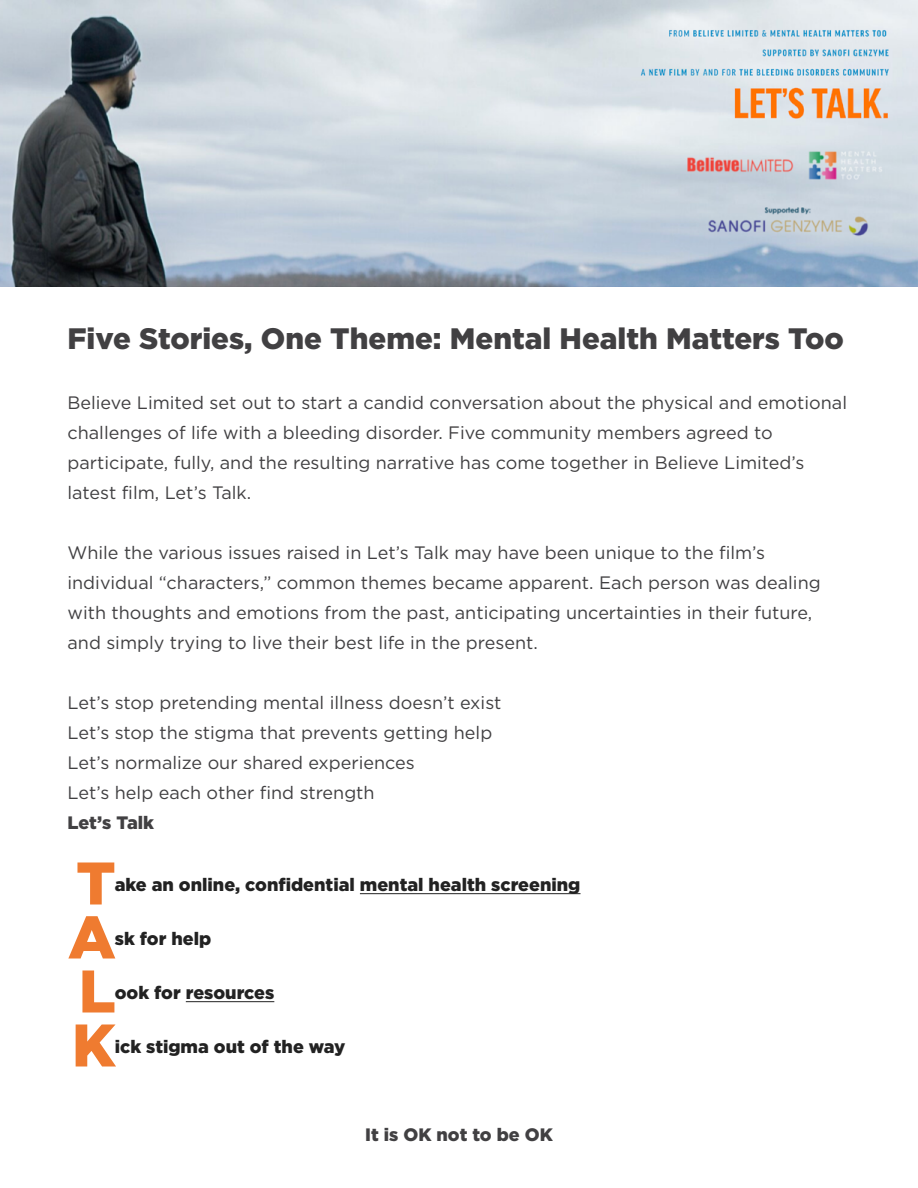
<style>
.page{position:relative;width:918px;height:1188px;background:#fff}
.page>*{position:absolute;margin:0;border:0;box-sizing:border-box;transform-origin:0 0}
.t1{font:900 60px/54px "Gotham HTF";color:#ef7b30;text-align:justify}
.t2{font:900 29.55px "Gotham HTF";color:#414042}
.t3{font:18px/30px "Gotham HTF";color:#414042}
.t4{font:900 18px "Gotham HTF";color:#222}
.t5{font:900 18px "Gotham HTF";color:#414042}
</style>
<div class="page">
<hr style="left:360px;top:893px;width:221px;height:1px;background:#222">
<hr style="left:186px;top:1001px;width:88px;height:1px;background:#222">
<img style="left:0;top:0;width:918px;height:286px">
<h2 class="t2" style="left:68px;top:321px;width:778px">Five Stories, One Theme: Mental Health Matters Too</h2>
<p class="t3" style="left:68px;top:387px;width:781px">Believe Limited set out to start a candid conversation about the physical and emotional challenges of life with a bleeding disorder. Five community members agreed to participate, fully, and the resulting narrative has come together in Believe Limited’s latest film, Let’s Talk.</p>
<p class="t3" style="left:68px;top:537px;width:755px">While the various issues raised in Let’s Talk may have been unique to the film’s individual “characters,” common themes became apparent. Each person was dealing with thoughts and emotions from the past, anticipating uncertainties in their future, and simply trying to live their best life in the present.</p>
<p class="t3" style="left:68px;top:687px;width:435px">Let’s stop pretending mental illness doesn’t exist Let’s stop the stigma that prevents getting help Let’s normalize our shared experiences<br>Let’s help each other find strength</p>
<p class="t5" style="left:68px;top:812px;width:88px">Let’s Talk</p>
<h1 class="t1" style="left:68px;top:855px;width:49px">T A L K</h1>
<p class="t4" style="left:115px;top:875px;width:467px">ake an online, confidential mental health screening</p>
<p class="t4" style="left:115px;top:929px;width:98px">sk for help</p>
<p class="t4" style="left:115px;top:983px;width:161px">ook for resources</p>
<p class="t4" style="left:115px;top:1037px;width:232px">ick stigma out of the way</p>
<p class="t5" style="left:365px;top:1124px;width:189px">It is OK not to be OK</p>
</div>
